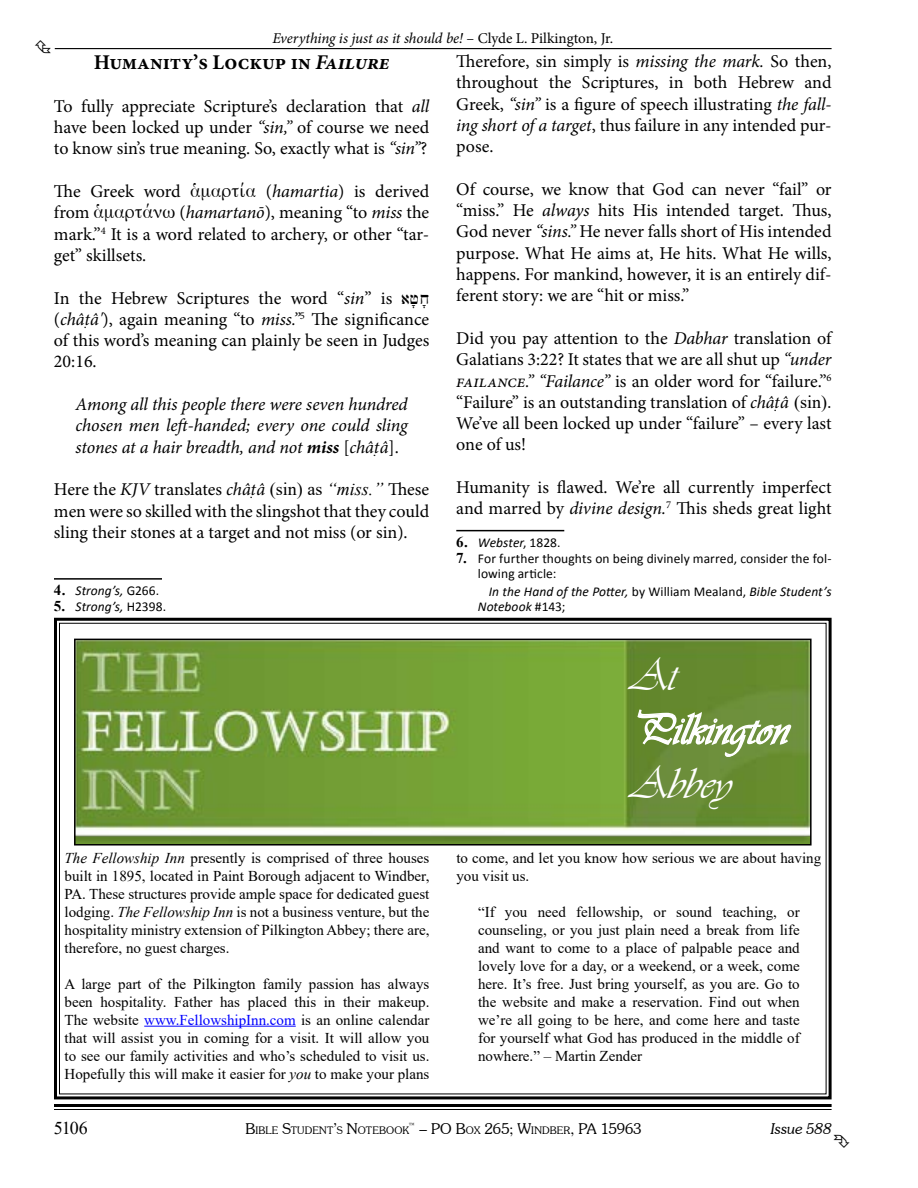
<style>
.page{position:relative;width:918px;height:1188px;background:#fff}
.page>*{position:absolute;margin:0;border:0;box-sizing:border-box;transform-origin:0 0}
.t1{font:45px/54px "Vivaldii";color:#fff}
.t2{font:700 21px "Minion Pro";color:#000}
.t3{font:18px/21.3px "Minion Pro";letter-spacing:-.005em;color:#000;text-align:justify}
.t4{font:italic 18px/21.3px "Minion Pro";letter-spacing:-.01em;color:#000;text-align:justify}
.t5{font:18px "Times New Roman";color:#000}
.t6{font:15px/18px "Times New Roman";color:#000;text-align:justify}
.t7{font:italic 15px "Minion Pro";letter-spacing:-.005em;color:#000}
.t8{font:300 15px "Souvenir IT Cby BT";color:#000}
.t9{font:italic 300 15px "Souvenir IT Cby BT";letter-spacing:.005em;color:#000}
.t10{font:italic 13.5px/15px "Calibri";letter-spacing:.005em;color:#000}
.t11{font:13.5px/15px "Calibri";letter-spacing:.005em;color:#000}
.t12{font:13.5px "Ezra SIL";color:#000}
.t13{font:300 10.5px "Souvenir IT Cby BT";letter-spacing:.015em;color:#000}
.t14{font:300 8.7px "Souvenir IT Cby BT";color:#000}
.s1{font-style:normal}
.s2{font-style:italic}
.s3{font-family:"Galatia SIL"}
.s4{font-family:"Ezra SIL";font-size:13.5px}
.s5{font-family:"TITUS Cyberbit Basic"}
.s6{font-family:"Times New Roman"}
.s7{font-family:"Times New Roman";font-weight:700;font-style:normal;font-size:15px}
.s8{font-family:"Times New Roman";font-weight:700;font-size:15px}
.s9{font-weight:700}
.s10{font-family:"TITUS Cyberbit Basic";font-style:normal}
.s11{font-family:"Times New Roman";font-style:italic}
.s12{color:#00f}
.s13{font-size:10.5px}
.s14{font-size:15px}
</style>
<div class="page">
<hr style="left:54px;top:1104px;width:778px;height:3px;background:#000">
<hr style="left:54px;top:1109px;width:778px;height:1px;background:#000">
<hr style="left:55px;top:48px;width:777px;height:1px;background:#000">
<hr style="left:54px;top:578px;width:108px;height:2px;background:#000">
<hr style="left:456px;top:530px;width:108px;height:1px;background:#000">
<svg style="left:54px;top:617px;width:778px;height:483px"></svg>
<hr style="left:144px;top:1026px;width:152px;height:1px;background:#00f">
<img style="left:77px;top:642px;width:732px;height:201px">
<div style="left:74px;top:639px;width:738px;height:207px;border:2px solid #000"></div>
<svg style="left:637px;top:709px;width:155px;height:49px;background:#8ca764"></svg>
<p class="t7" style="left:272px;top:28px;width:342px">Everything is just as it should be! <span class="s1">– Clyde L. Pilkington, Jr.</span></p>
<p class="t2" style="left:94px;top:48px;width:297px">Humanity’s Lockup in <span class="s2">Failure</span></p>
<p class="t3" style="left:54px;top:96px;width:377px">To fully appreciate Scripture’s declaration that <span class="s2">all </span>have been locked up under <span class="s2">“sin,”</span> of course we need to know sin’s true meaning. So, exactly what is <span class="s2">“sin”</span>?</p>
<p class="t3" style="left:54px;top:181px;width:377px">The Greek word <span class="s3">ἁμαρτία</span> (<span class="s2">hamartia</span>) is derived from <span class="s3">ἁμαρτάνω</span> (<span class="s2">hamartanō</span>), meaning “to <span class="s2">miss</span> the mark.”<sup>4</sup> It is a word related to archery, or other “tar&shy;get” skillsets.</p>
<p class="t3" style="left:54px;top:287px;width:366px">In the Hebrew Scriptures the word “<span class="s2">sin</span>” is <span class="s4">ט</span></p>
<p class="t3" style="left:456px;top:51px;width:377px">Therefore, sin simply is <span class="s2">missing the mark.</span> So then, throughout the Scriptures, in both Hebrew and Greek, <span class="s2">“sin”</span> is a figure of speech illustrating <span class="s2">the fall&shy;ing short ofa target</span>, thus failure in any intended pur&shy;pose.</p>
<p class="t3" style="left:456px;top:179px;width:377px">Of course, we know that God can never “fail” or “miss.” He <span class="s2">always</span> hits His intended target. Thus, God never <span class="s2">“sins.”</span> He never falls short of His intended purpose. What He aims at, He hits. What He wills, happens. For mankind, however, it is an entirely dif&shy;ferent story: we are “hit or miss.”</p>
<p class="t3" style="left:456px;top:328px;width:377px">Did you pay attention to the <span class="s2">Dabhar</span> translation of Galatians 3:22? It states that we are all shut up <span class="s2">“under failance.” “Failance”</span> is an older word for “failure.”<sup>6 </sup>“Failure” is an outstanding translation of <span class="s2">chât</span><span class="s5">ִ</span><span class="s2">â</span> <span class="s6">(sin).<br></span>We’ve all been locked up under “failure” – every last one of us!</p>
<p class="t3" style="left:456px;top:477px;width:377px">Humanity is flawed. We’re all currently imperfect and marred by <span class="s2">divine design.</span><sup>7</sup> This sheds great light</p>
<p class="t10" style="left:456px;top:534px;width:106px"><span class="s7">6.</span> Webster<span class="s1">, 1828.</span></p>
<p class="t11" style="left:478px;top:550px;width:355px;text-indent:-22px"><span class="s8">7.</span> For further thoughts on being divinely marred, consider the fol&shy;lowing article:</p>
<p class="t10" style="left:478px;top:584px;width:355px;text-indent:11px">In the Hand of the Potter, <span class="s1">by William Mealand,</span> Bible Student’s<br>Notebook <span class="s1">#143;</span></p>
<p class="t12" style="left:402px;top:289px;width:29px">א ָ חָ</p>
<p class="t3" style="left:54px;top:309px;width:377px">(<span class="s2">chât</span><span class="s5">ִ</span><span class="s2">â'</span>), again meaning “to <span class="s2">miss.”</span><sup>5</sup> The significance of this word’s meaning can plainly be seen in Judges 20:16.</p>
<p class="t4" style="left:76px;top:394px;width:334px">Among all this people there were seven hundred chosen men left-handed; every one could sling stones at a hair breadth, and not <span class="s9">miss</span> <span class="s1">[</span>chât<span class="s10">ִ</span>â<span class="s1">].</span></p>
<p class="t3" style="left:54px;top:479px;width:377px">Here the <span class="s2">KJV</span> translates <span class="s2">chât</span><span class="s5">ִ</span><span class="s2">â</span> <span class="s6">(sin) as</span> <span class="s11">“miss.”</span> These men were so skilled with the slingshot that they could sling their stones at a target and not miss (or sin).</p>
<p class="t10" style="left:54px;top:583px;width:107px"><span class="s7">4.</span> Strong’s, <span class="s1">G266.</span></p>
<p class="t10" style="left:54px;top:599px;width:114px"><span class="s7">5.</span> Strong’s, <span class="s1">H2398.</span></p>
<p class="t6" style="left:65px;top:848px;width:366px"><span class="s2">The Fellowship Inn</span> presently is comprised of three houses built in 1895, located in Paint Borough adjacent to Windber, PA. These structures provide ample space for dedicated guest lodging. <span class="s2">The Fellowship Inn</span> is not a business venture, but the hospitality ministry extension of Pilkington Abbey; there are, therefore, no guest charges.</p>
<p class="t6" style="left:65px;top:974px;width:366px">A large part of the Pilkington family passion has always been hospitality. Father has placed this in their makeup.<br>The website <span class="s12">www.FellowshipInn.com</span> is an online calendar that will assist you in coming for a visit. It will allow you to see our family activities and who’s scheduled to visit us.<br>Hopefully this will make it easier for <span class="s2">you</span> to make your plans</p>
<h1 class="t1" style="left:631px;top:649px;width:160px">At<br>Pilkington<br>Abbey</h1>
<p class="t6" style="left:456px;top:848px;width:366px">to come, and let you know how serious we are about having you visit us.</p>
<p class="t6" style="left:478px;top:902px;width:323px">“If you need fellowship, or sound teaching, or counseling, or you just plain need a break from life and want to come to a place of palpable peace and lovely love for a day, or a weekend, or a week, come here. It’s free. Just bring yourself, as you are. Go to the website and make a reservation. Find out when we’re all going to be here, and come here and taste for yourself what God has produced in the middle of nowhere.” – Martin Zender</p>
<p class="t5" style="left:54px;top:1115px;width:35px">5106</p>
<p class="t8" style="left:419px;top:1119px;width:224px">– PO B<span class="s13">OX</span> 265; W<span class="s13">INDBER</span>, PA 15963</p>
<p class="t9" style="left:771px;top:1119px;width:62px">Issue 588</p>
<p class="t13" style="left:245px;top:1124px;width:165px"><span class="s14">B</span>IBLE <span class="s14">S</span>TUDENT<span class="s14">’</span>S <span class="s14">N</span>OTEBOOK</p>
<p class="t14" style="left:408px;top:1121px;width:9px">™</p>
</div>
